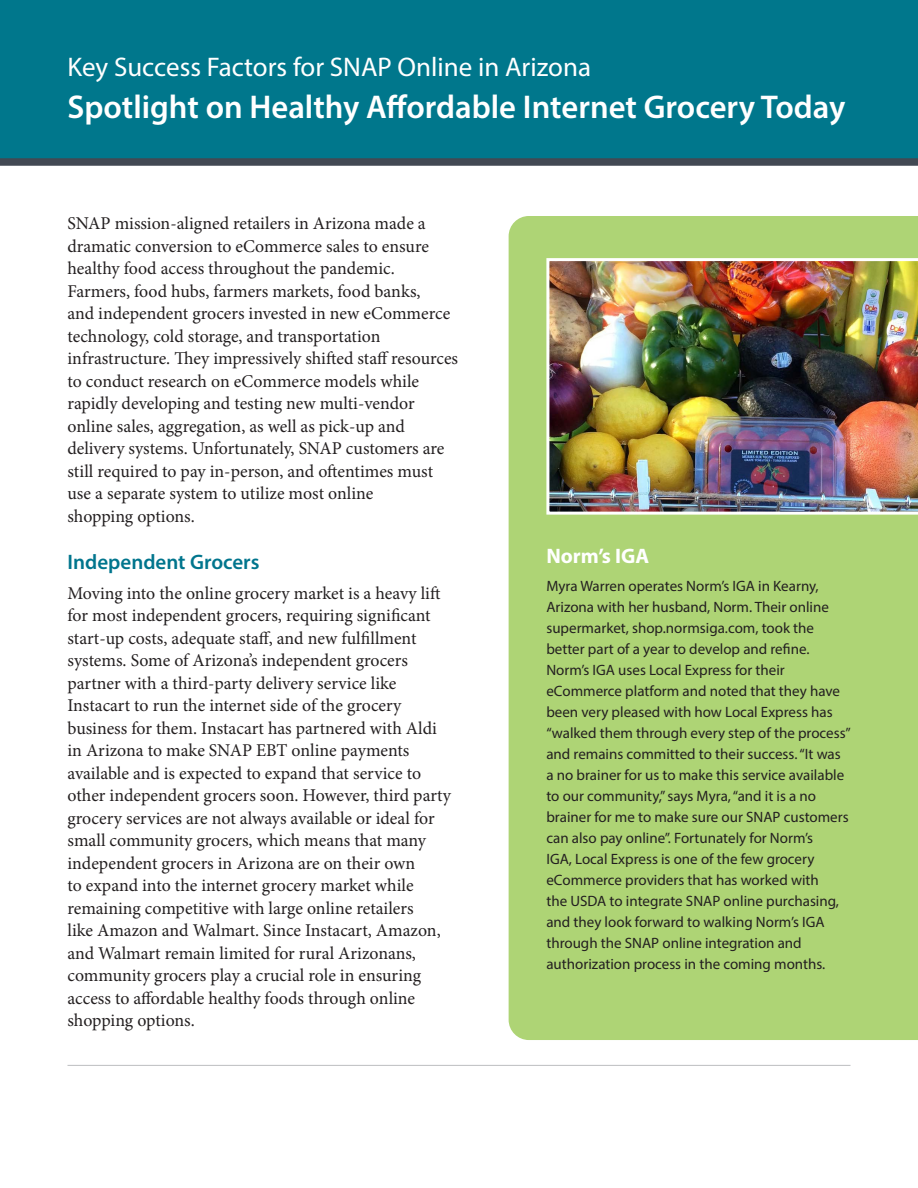
<style>
.page{position:relative;width:918px;height:1188px;background:#fff}
.page>*{position:absolute;margin:0;border:0;box-sizing:border-box;transform-origin:0 0}
.t1{font:600 33px "Myriad Pro";color:#fff}
.t2{font:27px "Myriad Pro";color:#fff}
.t3{font:600 21px "Myriad Pro";color:#00758d}
.t4{font:700 21px "Myriad Pro";color:#fff}
.t5{font:18px/22.5px "Minion Pro";color:#231f20}
.t6{font:15px/21px "Myriad Pro";color:#231f20}
</style>
<div class="page">
<div style="left:509px;top:216px;width:409px;height:824px;background:#aed475"></div>
<img style="left:546px;top:258px;width:372px;height:257px">
<hr style="left:68px;top:1065px;width:782px;height:1px;background:#bcbdc0">
<div style="left:0;top:0;width:918px;height:162px;background:#00778c"></div>
<div style="left:0;top:158px;width:918px;height:8px;background:#424953"></div>
<p class="t2" style="left:68px;top:51px;width:525px">Key Success Factors for SNAP Online in Arizona</p>
<p class="t1" style="left:68px;top:86px;width:779px">Spotlight on Healthy Affordable Internet Grocery Today</p>
<p class="t5" style="left:68px;top:212px;width:392px">SNAP mission-aligned retailers in Arizona made a dramatic conversion to eCommerce sales to ensure healthy food access throughout the pandemic.<br>Farmers, food hubs, farmers markets, food banks,<br>and independent grocers invested in new eCommerce technology, cold storage, and transportation infrastructure. They impressively shifted staff resources to conduct research on eCommerce models while rapidly developing and testing new multi-vendor online sales, aggregation, as well as pick-up and delivery systems. Unfortunately, SNAP customers are still required to pay in-person, and oftentimes must</p>
<p class="t5" style="left:68px;top:482px;width:307px">use a separate system to utilize most online</p>
<p class="t5" style="left:68px;top:505px;width:129px">shopping options.</p>
<p class="t3" style="left:68px;top:549px;width:194px">Independent Grocers</p>
<p class="t5" style="left:68px;top:582px;width:385px">Moving into the online grocery market is a heavy lift for most independent grocers, requiring significant start-up costs, adequate staff, and new fulfillment systems. Some of Arizona’s independent grocers partner with a third-party delivery service like Instacart to run the internet side of the grocery business for them. Instacart has partnered with Aldi in Arizona to make SNAP EBT online payments available and is expected to expand that service to other independent grocers soon. However, third party grocery services are not always available or ideal for small community grocers, which means that many independent grocers in Arizona are on their own<br>to expand into the internet grocery market while remaining competitive with large online retailers<br>like Amazon and Walmart. Since Instacart, Amazon, and Walmart remain limited for rural Arizonans, community grocers play a crucial role in ensuring access to affordable healthy foods through online shopping options.</p>
<p class="t4" style="left:546px;top:543px;width:104px">Norm’s IGA</p>
<p class="t6" style="left:546px;top:575px;width:306px">Myra Warren operates Norm’s IGA in Kearny, Arizona with her husband, Norm. Their online supermarket, shop.normsiga.com, took the better part of a year to develop and refine.<br>Norm’s IGA uses Local Express for their eCommerce platform and noted that they have been very pleased with how Local Express has “walked them through every step of the process” and remains committed to their success. “It was a no brainer for us to make this service available to our community,” says Myra, “and it is a no brainer for me to make sure our SNAP customers can also pay online”. Fortunately for Norm’s<br>IGA, Local Express is one of the few grocery eCommerce providers that has worked with<br>the USDA to integrate SNAP online purchasing, and they look forward to walking Norm’s IGA through the SNAP online integration and authorization process in the coming months.</p>
</div>
